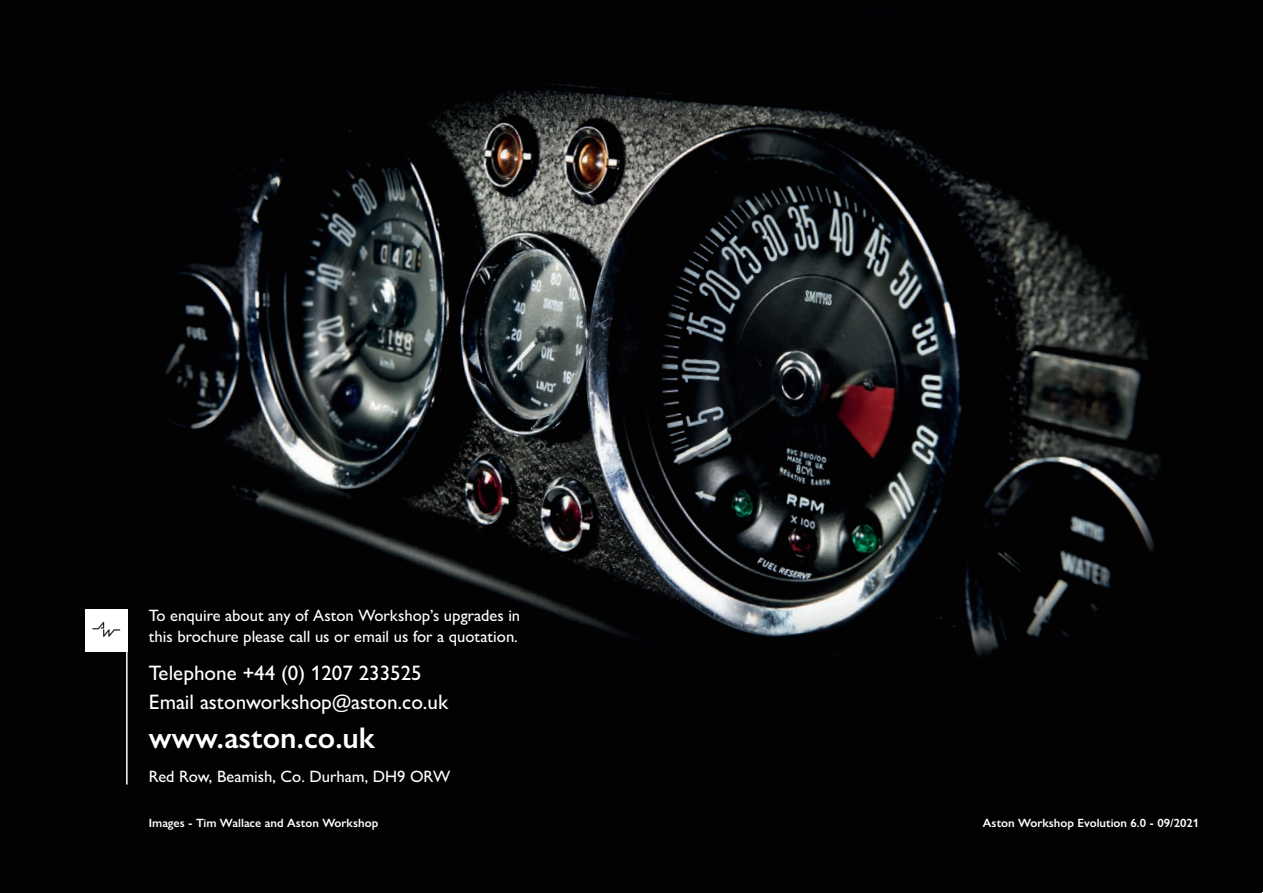
<style>
.page{position:relative;width:1263px;height:893px;background:#fff}
.page>*{position:absolute;margin:0;border:0;box-sizing:border-box;transform-origin:0 0}
.t1{font:600 30px "Gill Sans Nova";color:#fff}
.t2{font:500 21px/29.5px "Gill Sans Nova";color:#fff}
.t3{font:500 16.5px/21px "Gill Sans Nova";color:#fff}
.t4{font:600 12px "Gill Sans Nova";color:#fff}
</style>
<div class="page">
<img style="left:0;top:0;width:1263px;height:893px">
<hr style="left:126px;top:609px;width:2px;height:175px;background:#fff">
<div style="left:85px;top:609px;width:43px;height:43px;background:#fff"></div>
<svg style="left:92px;top:622px;width:28px;height:15px"></svg>
<p class="t3" style="left:149px;top:605px;width:373px">To enquire about any of Aston Workshop’s upgrades in this brochure please call us or email us for a quotation.</p>
<p class="t2" style="left:149px;top:658px;width:301px">Telephone +44 (0) 1207 233525<br>Email astonworkshop@aston.co.uk</p>
<h1 class="t1" style="left:149px;top:719px;width:228px">www.aston.co.uk</h1>
<p class="t3" style="left:149px;top:765px;width:303px">Red Row, Beamish, Co. Durham, DH9 ORW</p>
<p class="t4" style="left:149px;top:815px;width:231px">Images - Tim Wallace and Aston Workshop</p>
<p class="t4" style="left:983px;top:815px;width:218px">Aston Workshop Evolution 6.0 - 09/2021</p>
</div>
